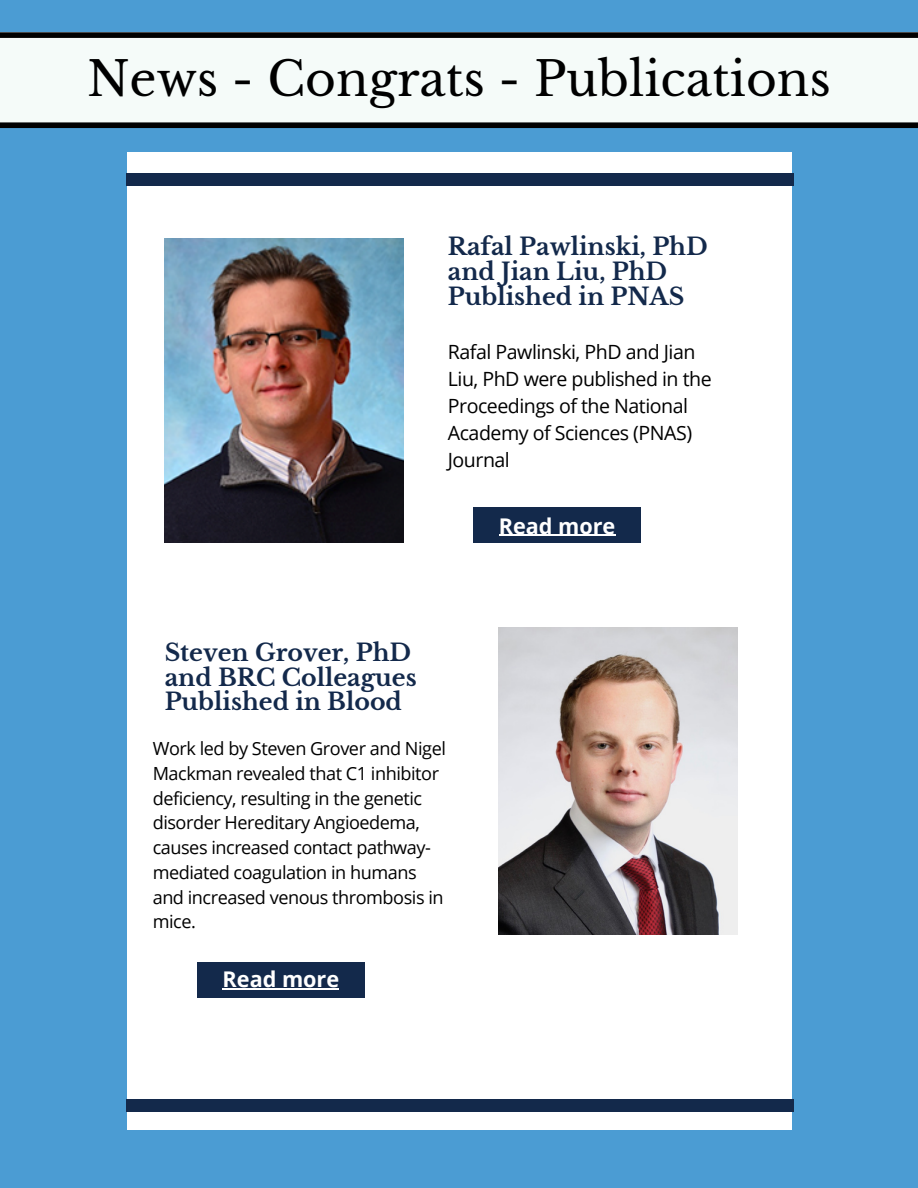
<style>
.page{position:relative;width:918px;height:1188px;background:#4b9cd3}
.page>*{position:absolute;margin:0;border:0;box-sizing:border-box;transform-origin:0 0}
.t1{font:47.25px "Libre Baskerville";color:#000}
.t2{font:700 23.55px/24.8px "Libre Baskerville";color:#13294b}
.t3{font:700 21.6px "Open Sans";color:#fff}
.t4{font:19.65px/27px "Open Sans";letter-spacing:-.025em;color:#010101}
.t5{font:18.15px/24.8px "Open Sans";letter-spacing:-.025em;color:#010101}
</style>
<div class="page">
<div style="left:127px;top:152px;width:664px;height:978px;background:#fff"></div>
<div style="left:127px;top:173px;width:667px;height:12px;background:#13294b"></div>
<div style="left:127px;top:1100px;width:667px;height:12px;background:#13294b"></div>
<div style="left:197px;top:962px;width:168px;height:36px;background:#13294b"></div>
<div style="left:473px;top:507px;width:168px;height:36px;background:#13294b"></div>
<div style="left:0;top:32px;width:918px;height:96px;background:#f5fbf9"></div>
<div style="left:0;top:32px;width:918px;height:6px;background:#000"></div>
<div style="left:0;top:122px;width:918px;height:6px;background:#000"></div>
<img style="left:165px;top:239px;width:238px;height:304px">
<img style="left:499px;top:627px;width:238px;height:308px">
<hr style="left:223px;top:988px;width:116px;height:1px;background:#fff">
<hr style="left:499px;top:535px;width:116px;height:1px;background:#fff">
<h1 class="t1" style="left:87px;top:50px;width:745px">News - Congrats - Publications</h1>
<p class="t2" style="left:448px;top:234px;width:261px">Rafal Pawlinski, PhD and Jian Liu, PhD<br>Published in PNAS</p>
<p class="t4" style="left:448px;top:338px;width:265px">Rafal Pawlinski, PhD and Jian<br>Liu, PhD were published in the<br>Proceedings of the National<br>Academy of Sciences (PNAS)<br>Journal</p>
<p class="t2" style="left:165px;top:640px;width:254px">Steven Grover, PhD and BRC Colleagues<br>Published in Blood</p>
<p class="t5" style="left:153px;top:736px;width:295px">Work led by Steven Grover and Nigel<br>Mackman revealed that C1 inhibitor deficiency, resulting in the genetic disorder Hereditary Angioedema, causes increased contact pathway&shy;mediated coagulation in humans and increased venous thrombosis in mice.</p>
<p class="t3" style="left:223px;top:964px;width:118px">Read more</p>
<p class="t3" style="left:499px;top:510px;width:118px">Read more</p>
</div>
